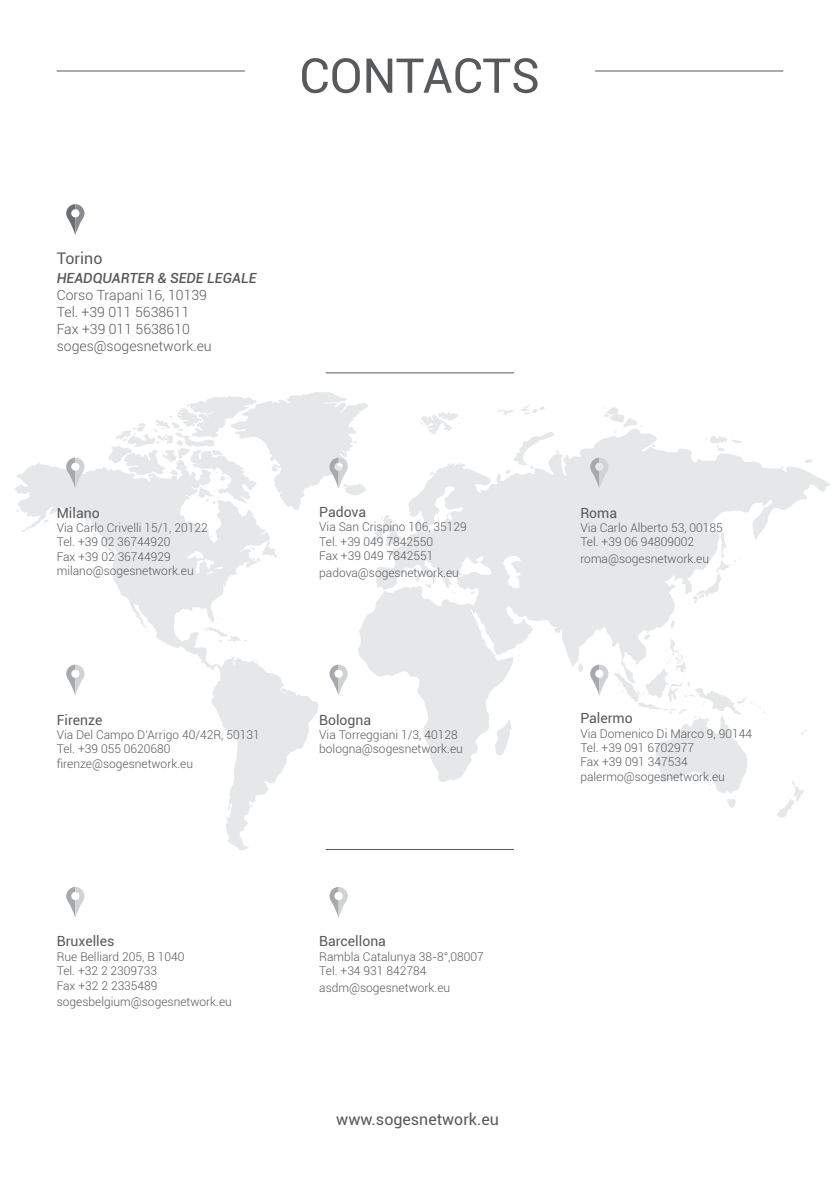
<style>
.page{position:relative;width:840px;height:1191px;background:#fff}
.page>*{position:absolute;margin:0;border:0;box-sizing:border-box;transform-origin:0 0}
.t1{font:16px "Roboto";color:#58595b}
.t2{font:300 14px/16.8px "Roboto";color:#58595b}
.t3{font:14px "Roboto";color:#58595b}
.t4{font:italic 500 14px "Roboto";color:#58595b}
.t5{font:300 12px/14.4px "Roboto";color:#58595b}
</style>
<div class="page">
<hr style="left:57px;top:71px;width:187px;height:1px;background:#58595b">
<svg style="left:777px;top:782px;width:26px;height:36px"></svg>
<svg style="left:358px;top:433px;width:472px;height:349px"></svg>
<svg style="left:804px;top:459px;width:8px;height:4px"></svg>
<svg style="left:651px;top:444px;width:4px;height:3px"></svg>
<svg style="left:603px;top:407px;width:39px;height:26px"></svg>
<svg style="left:498px;top:410px;width:15px;height:5px"></svg>
<svg style="left:521px;top:404px;width:23px;height:11px"></svg>
<svg style="left:419px;top:412px;width:39px;height:23px"></svg>
<svg style="left:374px;top:515px;width:27px;height:31px"></svg>
<svg style="left:14px;top:463px;width:304px;height:387px"></svg>
<svg style="left:203px;top:617px;width:44px;height:25px"></svg>
<svg style="left:104px;top:544px;width:10px;height:8px"></svg>
<svg style="left:85px;top:518px;width:12px;height:21px"></svg>
<svg style="left:44px;top:519px;width:5px;height:4px"></svg>
<svg style="left:425px;top:584px;width:6px;height:4px"></svg>
<svg style="left:415px;top:569px;width:4px;height:12px"></svg>
<svg style="left:419px;top:524px;width:6px;height:6px"></svg>
<svg style="left:446px;top:513px;width:3px;height:4px"></svg>
<svg style="left:470px;top:591px;width:5px;height:3px"></svg>
<svg style="left:505px;top:432px;width:54px;height:41px"></svg>
<svg style="left:705px;top:436px;width:36px;height:15px"></svg>
<svg style="left:250px;top:541px;width:26px;height:20px"></svg>
<svg style="left:66px;top:204px;width:18px;height:31px"></svg>
<svg style="left:66px;top:887px;width:18px;height:31px"></svg>
<svg style="left:329px;top:887px;width:18px;height:31px"></svg>
<svg style="left:66px;top:664px;width:18px;height:31px"></svg>
<svg style="left:66px;top:457px;width:18px;height:31px"></svg>
<svg style="left:329px;top:664px;width:18px;height:31px"></svg>
<svg style="left:108px;top:392px;width:260px;height:118px"></svg>
<svg style="left:590px;top:634px;width:177px;height:174px"></svg>
<svg style="left:590px;top:457px;width:18px;height:31px"></svg>
<hr style="left:326px;top:372px;width:187px;height:1px;background:#58595b">
<hr style="left:326px;top:849px;width:187px;height:1px;background:#58595b">
<hr style="left:595px;top:71px;width:187px;height:1px;background:#58595b">
<svg style="left:302px;top:58px;width:235px;height:35px"></svg>
<h1 class="t1" style="left:57px;top:247px;width:47px">Torino</h1>
<p class="t4" style="left:57px;top:268px;width:201px">HEADQUARTER &amp; SEDE LEGALE</p>
<p class="t2" style="left:57px;top:286px;width:156px">Corso Trapani 16, 10139<br>Tel. +39 011 5638611<br>Fax +39 011 5638610 soges@sogesnetwork.eu</p>
<p class="t3" style="left:57px;top:503px;width:44px">Milano</p>
<p class="t5" style="left:57px;top:520px;width:152px">Via Carlo Crivelli 15/1, 20122<br>Tel. +39 02 36744920<br>Fax +39 02 36744929 milano@sogesnetwork.eu</p>
<p class="t3" style="left:57px;top:710px;width:47px">Firenze</p>
<p class="t5" style="left:57px;top:727px;width:204px">Via Del Campo D’Arrigo 40/42R, 50131<br>Tel. +39 055 0620680 firenze@sogesnetwork.eu</p>
<p class="t3" style="left:319px;top:502px;width:48px">Padova</p>
<p class="t5" style="left:319px;top:519px;width:149px">Via San Crispino 106, 35129<br>Tel. +39 049 7842550<br>Fax +39 049 7842551</p>
<p class="t5" style="left:319px;top:565px;width:141px">padova@sogesnetwork.eu</p>
<p class="t3" style="left:319px;top:710px;width:53px">Bologna</p>
<p class="t5" style="left:319px;top:727px;width:145px">Via Torreggiani 1/3, 40128 bologna@sogesnetwork.eu</p>
<p class="t3" style="left:57px;top:931px;width:59px">Bruxelles</p>
<p class="t5" style="left:57px;top:948px;width:129px">Rue Belliard 205, B 1040<br>Tel. +32 2 2309733<br>Fax +32 2 2335489</p>
<p class="t5" style="left:57px;top:994px;width:177px">sogesbelgium@sogesnetwork.eu</p>
<p class="t3" style="left:319px;top:931px;width:68px">Barcellona</p>
<p class="t5" style="left:319px;top:948px;width:166px">Rambla Catalunya 38-8°,08007<br>Tel. +34 931 842784</p>
<p class="t5" style="left:319px;top:980px;width:132px">asdm@sogesnetwork.eu</p>
<h1 class="t1" style="left:336px;top:1108px;width:164px">www.sogesnetwork.eu</h1>
<p class="t3" style="left:580px;top:503px;width:38px">Roma</p>
<p class="t5" style="left:580px;top:520px;width:144px">Via Carlo Alberto 53, 00185<br>Tel. +39 06 94809002</p>
<p class="t5" style="left:580px;top:551px;width:130px">roma@sogesnetwork.eu</p>
<p class="t3" style="left:580px;top:708px;width:54px">Palermo</p>
<p class="t5" style="left:580px;top:725px;width:173px">Via Domenico Di Marco 9, 90144<br>Tel. +39 091 6702977<br>Fax +39 091 347534 palermo@sogesnetwork.eu</p>
</div>
